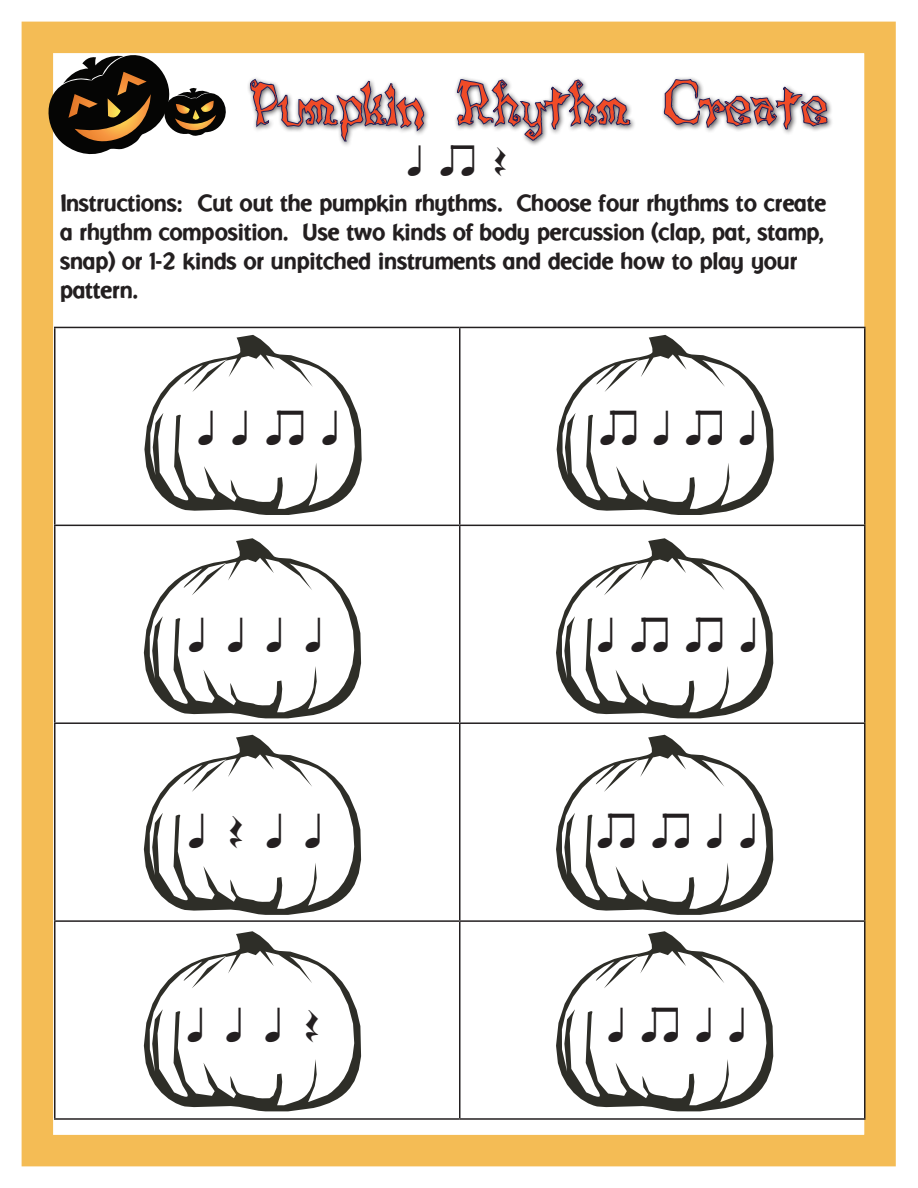
<style>
.page{position:relative;width:918px;height:1188px;background:#fff}
.page>*{position:absolute;margin:0;border:0;box-sizing:border-box;transform-origin:0 0}
.t1{font:66px "Lunacy More";color:#f04b27}
.t2{font:40.5px "Metronome";letter-spacing:-.07em;color:#231f20}
.t3{font:36px "Metronome";color:#231f20}
.t4{font:24px/28.8px "Res Publica";color:#231f20}
</style>
<div class="page">
<svg style="left:249px;top:78px;width:176px;height:65px"></svg>
<svg style="left:456px;top:78px;width:176px;height:67px"></svg>
<svg style="left:663px;top:21px;width:168px;height:113px"></svg>
<div style="left:22px;top:22px;width:874px;height:1144px;border:32px solid #f4bc55"></div>
<svg style="left:42px;top:45px;width:187px;height:112px"></svg>
<hr style="left:54px;top:327px;width:406px;height:1px;background:#231f20">
<hr style="left:54px;top:328px;width:2px;height:197px;background:#231f20">
<hr style="left:460px;top:327px;width:406px;height:1px;background:#231f20">
<hr style="left:459px;top:328px;width:1px;height:197px;background:#231f20">
<hr style="left:864px;top:328px;width:2px;height:197px;background:#231f20">
<hr style="left:54px;top:525px;width:406px;height:1px;background:#231f20">
<hr style="left:54px;top:526px;width:2px;height:196px;background:#231f20">
<hr style="left:460px;top:525px;width:406px;height:1px;background:#231f20">
<hr style="left:459px;top:526px;width:1px;height:196px;background:#231f20">
<hr style="left:864px;top:526px;width:2px;height:196px;background:#231f20">
<hr style="left:54px;top:722px;width:406px;height:2px;background:#231f20">
<hr style="left:54px;top:724px;width:2px;height:196px;background:#231f20">
<hr style="left:460px;top:722px;width:406px;height:2px;background:#231f20">
<hr style="left:459px;top:724px;width:1px;height:196px;background:#231f20">
<hr style="left:864px;top:724px;width:2px;height:196px;background:#231f20">
<hr style="left:54px;top:920px;width:406px;height:2px;background:#231f20">
<hr style="left:54px;top:922px;width:2px;height:196px;background:#231f20">
<hr style="left:460px;top:920px;width:406px;height:2px;background:#231f20">
<hr style="left:459px;top:922px;width:1px;height:196px;background:#231f20">
<hr style="left:864px;top:922px;width:2px;height:196px;background:#231f20">
<hr style="left:54px;top:1118px;width:406px;height:2px;background:#231f20">
<hr style="left:460px;top:1118px;width:406px;height:2px;background:#231f20">
<svg style="left:557px;top:335px;width:217px;height:180px"></svg>
<svg style="left:144px;top:335px;width:218px;height:180px"></svg>
<svg style="left:556px;top:538px;width:217px;height:180px"></svg>
<svg style="left:144px;top:538px;width:217px;height:180px"></svg>
<svg style="left:556px;top:735px;width:217px;height:180px"></svg>
<svg style="left:144px;top:735px;width:217px;height:180px"></svg>
<svg style="left:556px;top:931px;width:217px;height:180px"></svg>
<svg style="left:144px;top:931px;width:217px;height:180px"></svg>
<p class="t1" style="left:250px;top:79px;width:579px">Pumpkin Rhythm Create</p>
<p class="t3" style="left:407px;top:141px;width:103px">Q QR Q</p>
<p class="t4" style="left:60px;top:189px;width:768px">Instructions: Cut out the pumpkin rhythms. Choose four rhythms to create a rhythm composition. Use two kinds of body percussion (clap, pat, stamp, snap) or 1-2 kinds or unpitched instruments and decide how to play your pattern.</p>
<p class="t2" style="left:197px;top:407px;width:144px">Q Q QR Q</p>
<p class="t2" style="left:599px;top:407px;width:159px">QR Q QR Q</p>
<p class="t2" style="left:188px;top:614px;width:137px">Q Q Q Q</p>
<p class="t2" style="left:597px;top:614px;width:163px">Q QR QR Q</p>
<p class="t2" style="left:188px;top:809px;width:137px">Q Q Q Q</p>
<p class="t2" style="left:596px;top:809px;width:163px">QR QR Q Q</p>
<p class="t2" style="left:186px;top:1003px;width:137px">Q Q Q Q</p>
<p class="t2" style="left:607px;top:1003px;width:141px">Q QR Q Q</p>
</div>
